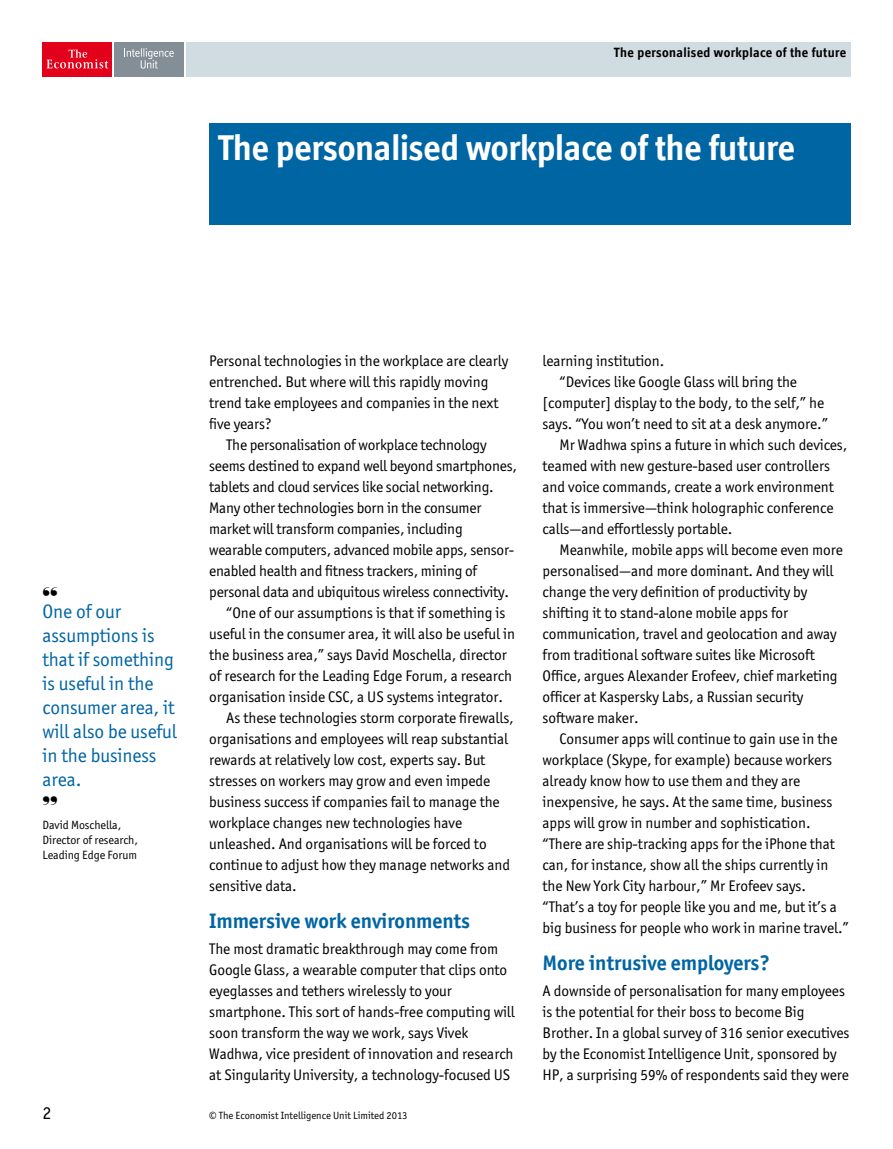
<style>
.page{position:relative;width:893px;height:1149px;background:#fff}
.page>*{position:absolute;margin:0;border:0;box-sizing:border-box;transform-origin:0 0}
.t1{font:700 36px "Officina Display";color:#fff}
.t2{font:700 21px "Officina San ITC";letter-spacing:-.005em;color:#0065a3}
.t3{font:19.5px/24px "Officina San ITC";letter-spacing:-.005em;color:#0065a3}
.t4{font:18px "Officina San ITC";color:#000}
.t5{font:15.3px/21px "Officina San ITC";letter-spacing:-.005em;color:#000}
.t6{font:700 13.5px "Officina Display";letter-spacing:.03em;color:#000}
.t7{font:12px/15px "Officina San ITC";letter-spacing:-.005em;color:#000}
.t8{font:10.5px "Officina San ITC";color:#000}
</style>
<div class="page">
<div style="left:43px;top:43px;width:69px;height:34px;background:#e2001a"></div>
<svg style="left:46px;top:49px;width:62px;height:19px"></svg>
<div style="left:114px;top:43px;width:70px;height:34px;background:#848e97"></div>
<svg style="left:124px;top:48px;width:50px;height:21px"></svg>
<div style="left:186px;top:43px;width:664px;height:34px;background:#d1dce2"></div>
<div style="left:209px;top:123px;width:641px;height:102px;background:#0065a3"></div>
<p class="t6" style="left:614px;top:45px;width:234px">The personalised workplace of the future</p>
<h1 class="t1" style="left:218px;top:128px;width:579px">The personalised workplace of the future</h1>
<p class="t3" style="left:43px;top:598px;width:136px">One of our assumptions is that if something is useful in the consumer area, it will also be useful in the business area.</p>
<p class="t7" style="left:43px;top:817px;width:97px">David Moschella,<br>Director of research,<br>Leading Edge Forum</p>
<p class="t5" style="left:209px;top:350px;width:301px">Personal technologies in the workplace are clearly entrenched. But where will this rapidly moving trend take employees and companies in the next five years?</p>
<p class="t5" style="left:226px;top:434px;width:262px">The personalisation of workplace technology</p>
<p class="t5" style="left:209px;top:455px;width:309px">seems destined to expand well beyond smartphones,</p>
<p class="t5" style="left:209px;top:476px;width:286px">tablets and cloud services like social networking.</p>
<p class="t5" style="left:209px;top:497px;width:274px">Many other technologies born in the consumer</p>
<p class="t5" style="left:209px;top:518px;width:255px">market will transform companies, including</p>
<p class="t5" style="left:209px;top:539px;width:307px">wearable computers, advanced mobile apps, sensor-</p>
<p class="t5" style="left:209px;top:560px;width:269px">enabled health and fitness trackers, mining of</p>
<p class="t5" style="left:209px;top:581px;width:301px">personal data and ubiquitous wireless connectivity.</p>
<p class="t5" style="left:226px;top:602px;width:281px">“One of our assumptions is that if something is</p>
<p class="t5" style="left:209px;top:623px;width:307px">useful in the consumer area, it will also be useful in</p>
<p class="t5" style="left:209px;top:644px;width:299px">the business area,” says David Moschella, director</p>
<p class="t5" style="left:209px;top:665px;width:304px">of research for the Leading Edge Forum, a research</p>
<p class="t5" style="left:209px;top:686px;width:295px">organisation inside CSC, a US systems integrator.</p>
<p class="t5" style="left:226px;top:707px;width:289px">As these technologies storm corporate firewalls,</p>
<p class="t5" style="left:209px;top:728px;width:300px">organisations and employees will reap substantial</p>
<p class="t5" style="left:209px;top:749px;width:278px">rewards at relatively low cost, experts say. But</p>
<p class="t5" style="left:209px;top:770px;width:283px">stresses on workers may grow and even impede</p>
<p class="t5" style="left:209px;top:791px;width:292px">business success if companies fail to manage the</p>
<p class="t5" style="left:209px;top:812px;width:254px">workplace changes new technologies have</p>
<p class="t5" style="left:209px;top:833px;width:279px">unleashed. And organisations will be forced to</p>
<p class="t5" style="left:209px;top:854px;width:302px">continue to adjust how they manage networks and</p>
<p class="t5" style="left:209px;top:875px;width:89px">sensitive data.</p>
<h2 class="t2" style="left:209px;top:907px;width:262px">Immersive work environments</h2>
<p class="t5" style="left:209px;top:938px;width:307px">The most dramatic breakthrough may come from Google Glass, a wearable computer that clips onto eyeglasses and tethers wirelessly to your smartphone. This sort of hands-free computing will soon transform the way we work, says Vivek Wadhwa, vice president of innovation and research at Singularity University, a technology-focused US</p>
<p class="t5" style="left:543px;top:350px;width:123px">learning institution.</p>
<p class="t5" style="left:560px;top:371px;width:239px">“Devices like Google Glass will bring the</p>
<p class="t5" style="left:543px;top:392px;width:283px">[computer] display to the body, to the self,” he</p>
<p class="t5" style="left:543px;top:413px;width:287px">says. “You won’t need to sit at a desk anymore.”</p>
<p class="t5" style="left:560px;top:434px;width:289px">Mr Wadhwa spins a future in which such devices,</p>
<p class="t5" style="left:543px;top:455px;width:289px">teamed with new gesture-based user controllers</p>
<p class="t5" style="left:543px;top:476px;width:293px">and voice commands, create a work environment</p>
<p class="t5" style="left:543px;top:497px;width:292px">that is immersive—think holographic conference</p>
<p class="t5" style="left:543px;top:518px;width:191px">calls—and effortlessly portable.</p>
<p class="t5" style="left:560px;top:539px;width:285px">Meanwhile, mobile apps will become even more</p>
<p class="t5" style="left:543px;top:560px;width:292px">personalised—and more dominant. And they will</p>
<p class="t5" style="left:543px;top:581px;width:266px">change the very definition of productivity by</p>
<p class="t5" style="left:543px;top:602px;width:247px">shifting it to stand-alone mobile apps for</p>
<p class="t5" style="left:543px;top:623px;width:295px">communication, travel and geolocation and away</p>
<p class="t5" style="left:543px;top:644px;width:274px">from traditional software suites like Microsoft</p>
<p class="t5" style="left:543px;top:665px;width:296px">Office, argues Alexander Erofeev, chief marketing</p>
<p class="t5" style="left:543px;top:686px;width:262px">officer at Kaspersky Labs, a Russian security</p>
<p class="t5" style="left:543px;top:707px;width:98px">software maker.</p>
<p class="t5" style="left:560px;top:728px;width:279px">Consumer apps will continue to gain use in the</p>
<p class="t5" style="left:543px;top:749px;width:291px">workplace (Skype, for example) because workers</p>
<p class="t5" style="left:543px;top:770px;width:259px">already know how to use them and they are</p>
<p class="t5" style="left:543px;top:791px;width:291px">inexpensive, he says. At the same time, business</p>
<p class="t5" style="left:543px;top:812px;width:269px">apps will grow in number and sophistication.</p>
<p class="t5" style="left:543px;top:833px;width:294px">“There are ship-tracking apps for the iPhone that</p>
<p class="t5" style="left:543px;top:854px;width:287px">can, for instance, show all the ships currently in</p>
<p class="t5" style="left:543px;top:875px;width:265px">the New York City harbour,” Mr Erofeev says.</p>
<p class="t5" style="left:543px;top:896px;width:296px">“That’s a toy for people like you and me, but it’s a</p>
<p class="t5" style="left:543px;top:917px;width:308px">big business for people who work in marine travel.”</p>
<h2 class="t2" style="left:543px;top:949px;width:229px">More intrusive employers?</h2>
<p class="t5" style="left:543px;top:980px;width:308px">A downside of personalisation for many employees is the potential for their boss to become Big Brother. In a global survey of 316 senior executives by the Economist Intelligence Unit, sponsored by HP, a surprising 59% of respondents said they were</p>
<p class="t4" style="left:43px;top:1101px;width:10px">2</p>
<p class="t8" style="left:209px;top:1108px;width:200px">© The Economist Intelligence Unit Limited 2013</p>
</div>
